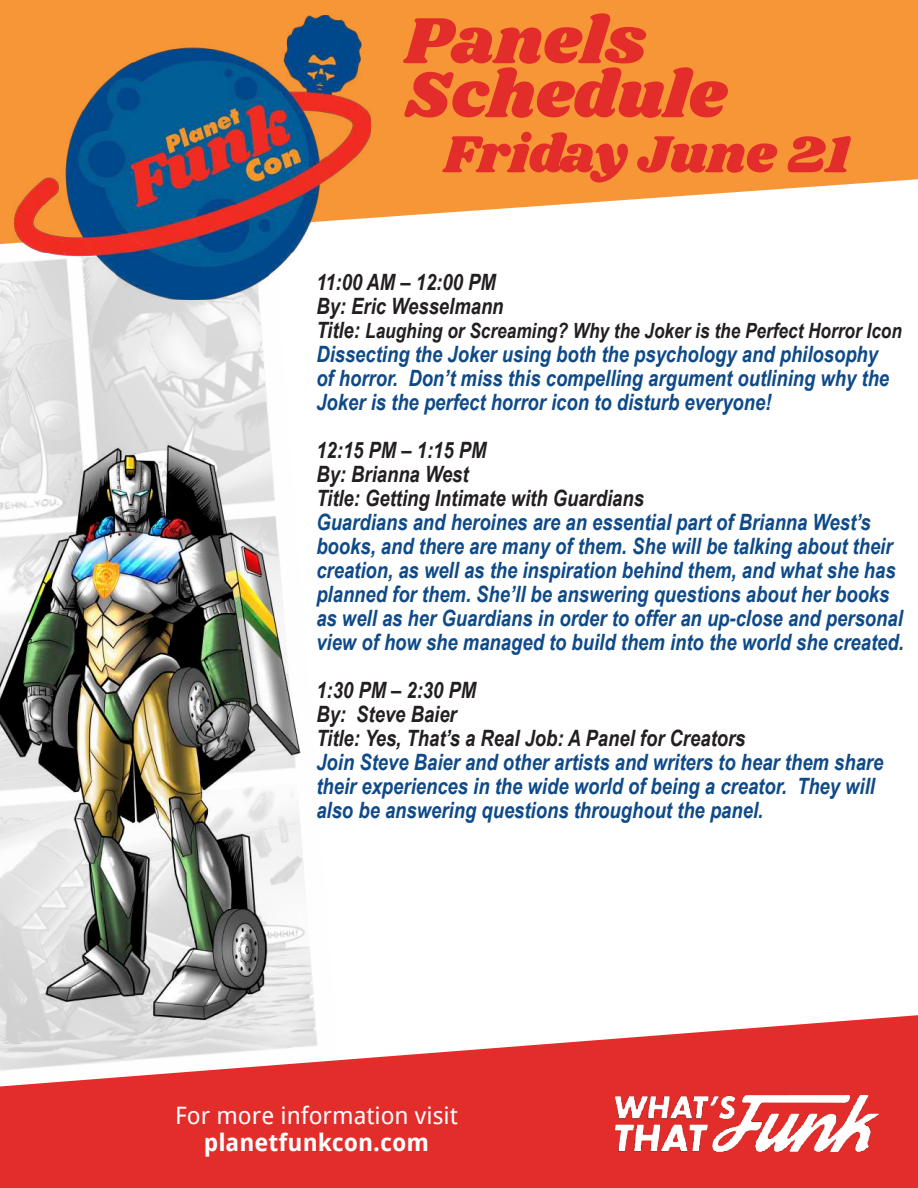
<style>
.page{position:relative;width:918px;height:1188px;background:#fff}
.page>*{position:absolute;margin:0;border:0;box-sizing:border-box;transform-origin:0 0}
.t1{font:67.5px/54px "Shrikhand";color:#e32d2b}
.t2{font:54px "Shrikhand";color:#e32d2b}
.t3{font:24px "Droid Sans";color:#fff}
.t4{font:700 24px "Droid Sans";color:#fff}
.t5{font:italic 700 22.5px/24px "Arial Narrow";color:#0f4a88}
.t6{font:italic 700 22.5px/24px "Arial Narrow";color:#231f20}
.t7{font:italic 700 21px "Arial Narrow";color:#231f20}
.s1{font-size:22.5px}
</style>
<div class="page">
<img style="left:0;top:262px;width:315px;height:753px">
<svg style="left:0;top:0;width:918px;height:244px;fill:#f79637"></svg>
<img style="left:15px;top:16px;width:355px;height:284px">
<svg style="left:0;top:1015px;width:918px;height:173px;background:#e65654"></svg>
<img style="left:615px;top:1095px;width:263px;height:56px">
<img style="left:0;top:424px;width:314px;height:603px">
<h1 class="t1" style="left:405px;top:16px;width:323px">Panels<br>Schedule</h1>
<h2 class="t2" style="left:444px;top:117px;width:408px">Friday June 21</h2>
<p class="t6" style="left:316px;top:269px;width:189px">11:00 AM – 12:00 PM<br>By: Eric Wesselmann</p>
<p class="t7" style="left:316px;top:314px;width:587px"><span class="s1">Title:</span> Laughing or Screaming? Why the Joker is the Perfect Horror Icon</p>
<p class="t5" style="left:316px;top:341px;width:574px">Dissecting the Joker using both the psychology and philosophy of horror. Don’t miss this compelling argument outlining why the<br>Joker is the perfect horror icon to disturb everyone!</p>
<p class="t6" style="left:316px;top:437px;width:329px">12:15 PM – 1:15 PM<br>By: Brianna West<br>Title: Getting Intimate with Guardians</p>
<p class="t5" style="left:316px;top:509px;width:589px">Guardians and heroines are an essential part of Brianna West’s books, and there are many of them. She will be talking about their creation, as well as the inspiration behind them, and what she has planned for them. She’ll be answering questions about her books as well as her Guardians in order to offer an up-close and personal view of how she managed to build them into the world she created.</p>
<p class="t6" style="left:316px;top:677px;width:431px">1:30 PM – 2:30 PM<br>By: Steve Baier<br>Title: Yes, That’s a Real Job: A Panel for Creators</p>
<p class="t5" style="left:316px;top:749px;width:569px">Join Steve Baier and other artists and writers to hear them share their experiences in the wide world of being a creator. They will also be answering questions throughout the panel.</p>
<p class="t3" style="left:175px;top:1102px;width:284px">For more information visit</p>
<p class="t4" style="left:204px;top:1129px;width:227px">planetfunkcon.com</p>
</div>
